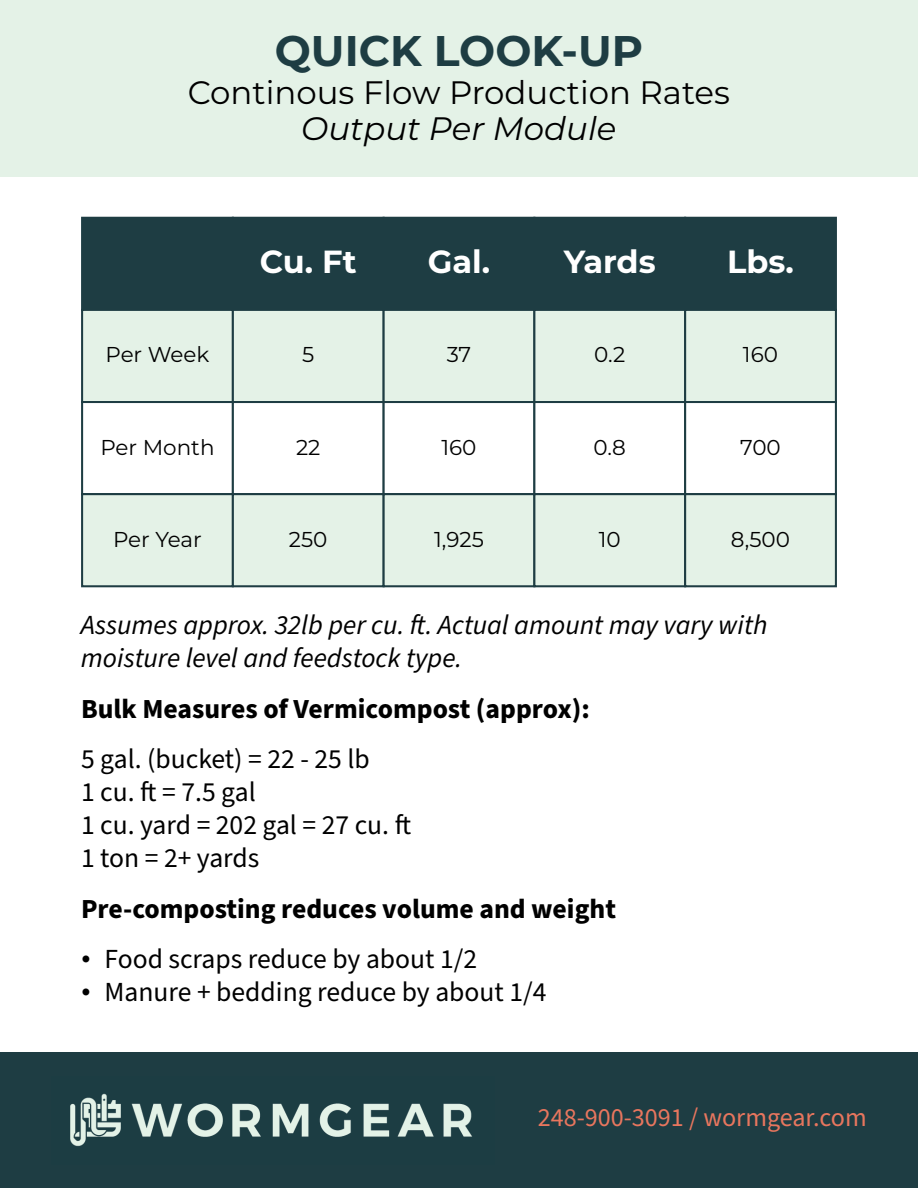
<style>
.page{position:relative;width:918px;height:1188px;background:#fff}
.page>*{position:absolute;margin:0;border:0;box-sizing:border-box;transform-origin:0 0}
.t1{font:700 42.75px "Montserrat";color:#1e3d43}
.t2{font:32.4px "Montserrat";color:#000}
.t3{font:italic 32.4px "Montserrat";color:#000}
.t4{font:700 31.95px "Montserrat";color:#fff}
.t5{font:27.6px/33.2px "Source Sans Pro";color:#000}
.t6{font:italic 27.6px/33.2px "Source Sans Pro";color:#000}
.t7{font:700 27.6px "Source Sans Pro";color:#000}
.t8{font:26.1px "Source Sans Pro";color:#e8765e}
.t9{font:21.45px "Montserrat";color:#000}
.s1{font-family:"Times New Roman"}
</style>
<div class="page">
<div style="left:82px;top:218px;width:151px;height:92px;background:#1e3d43"></div>
<div style="left:81px;top:217px;width:153px;height:94px;border:2px solid #1e3d43"></div>
<div style="left:233px;top:218px;width:151px;height:92px;background:#1e3d43"></div>
<div style="left:232px;top:217px;width:153px;height:94px;border:2px solid #1e3d43"></div>
<div style="left:384px;top:218px;width:150px;height:92px;background:#1e3d43"></div>
<div style="left:383px;top:217px;width:152px;height:94px;border:2px solid #1e3d43"></div>
<div style="left:534px;top:218px;width:151px;height:92px;background:#1e3d43"></div>
<div style="left:533px;top:217px;width:153px;height:94px;border:2px solid #1e3d43"></div>
<div style="left:685px;top:218px;width:151px;height:92px;background:#1e3d43"></div>
<div style="left:684px;top:217px;width:153px;height:94px;border:2px solid #1e3d43"></div>
<div style="left:82px;top:310px;width:151px;height:92px;background:#e4f2e7"></div>
<div style="left:81px;top:309px;width:153px;height:94px;border:2px solid #1e3d43"></div>
<div style="left:233px;top:310px;width:151px;height:92px;background:#e4f2e7"></div>
<div style="left:232px;top:309px;width:153px;height:94px;border:2px solid #1e3d43"></div>
<div style="left:384px;top:310px;width:150px;height:92px;background:#e4f2e7"></div>
<div style="left:383px;top:309px;width:152px;height:94px;border:2px solid #1e3d43"></div>
<div style="left:534px;top:310px;width:151px;height:92px;background:#e4f2e7"></div>
<div style="left:533px;top:309px;width:153px;height:94px;border:2px solid #1e3d43"></div>
<div style="left:685px;top:310px;width:151px;height:92px;background:#e4f2e7"></div>
<div style="left:684px;top:309px;width:153px;height:94px;border:2px solid #1e3d43"></div>
<div style="left:81px;top:401px;width:153px;height:94px;border:2px solid #1e3d43"></div>
<div style="left:232px;top:401px;width:153px;height:94px;border:2px solid #1e3d43"></div>
<div style="left:383px;top:401px;width:152px;height:94px;border:2px solid #1e3d43"></div>
<div style="left:533px;top:401px;width:153px;height:94px;border:2px solid #1e3d43"></div>
<div style="left:684px;top:401px;width:153px;height:94px;border:2px solid #1e3d43"></div>
<div style="left:82px;top:494px;width:151px;height:92px;background:#e4f2e7"></div>
<div style="left:81px;top:493px;width:153px;height:94px;border:2px solid #1e3d43"></div>
<div style="left:233px;top:494px;width:151px;height:92px;background:#e4f2e7"></div>
<div style="left:232px;top:493px;width:153px;height:94px;border:2px solid #1e3d43"></div>
<div style="left:384px;top:494px;width:150px;height:92px;background:#e4f2e7"></div>
<div style="left:383px;top:493px;width:152px;height:94px;border:2px solid #1e3d43"></div>
<div style="left:534px;top:494px;width:151px;height:92px;background:#e4f2e7"></div>
<div style="left:533px;top:493px;width:153px;height:94px;border:2px solid #1e3d43"></div>
<div style="left:685px;top:494px;width:151px;height:92px;background:#e4f2e7"></div>
<div style="left:684px;top:493px;width:153px;height:94px;border:2px solid #1e3d43"></div>
<div style="left:0;top:1053px;width:918px;height:135px;background:#1e3d43"></div>
<img style="left:70px;top:1093px;width:402px;height:53px">
<div style="left:0;top:0;width:918px;height:177px;background:#e4f2e7"></div>
<h1 class="t1" style="left:275px;top:20px;width:370px">QUICK LOOK-UP</h1>
<p class="t2" style="left:188px;top:70px;width:544px">Continous Flow Production Rates</p>
<p class="t3" style="left:301px;top:106px;width:317px">Output Per Module</p>
<p class="t4" style="left:260px;top:239px;width:98px">Cu. Ft</p>
<p class="t4" style="left:428px;top:239px;width:64px">Gal.</p>
<p class="t4" style="left:564px;top:239px;width:93px">Yards</p>
<p class="t4" style="left:727px;top:239px;width:68px">Lbs.</p>
<p class="t9" style="left:106px;top:340px;width:105px">Per Week</p>
<p class="t9" style="left:302px;top:340px;width:14px">5</p>
<p class="t9" style="left:447px;top:340px;width:26px">37</p>
<p class="t9" style="left:594px;top:340px;width:32px">0.2</p>
<p class="t9" style="left:743px;top:340px;width:37px">160</p>
<p class="t9" style="left:100px;top:432px;width:116px">Per Month</p>
<p class="t9" style="left:296px;top:432px;width:26px">22</p>
<p class="t9" style="left:441px;top:432px;width:37px">160</p>
<p class="t9" style="left:594px;top:432px;width:34px">0.8</p>
<p class="t9" style="left:740px;top:432px;width:42px">700</p>
<p class="t9" style="left:113px;top:524px;width:90px">Per Year</p>
<p class="t9" style="left:289px;top:524px;width:40px">250</p>
<p class="t9" style="left:434px;top:524px;width:51px">1,925</p>
<p class="t9" style="left:599px;top:524px;width:23px">10</p>
<p class="t9" style="left:731px;top:524px;width:61px">8,500</p>
<p class="t6" style="left:81px;top:609px;width:688px">Assumes approx. 32lb per cu. ft. Actual amount may vary with moisture level and feedstock type.</p>
<p class="t7" style="left:81px;top:690px;width:510px">Bulk Measures of Vermicompost (approx):</p>
<p class="t5" style="left:81px;top:743px;width:332px">5 gal. (bucket) = 22 - 25 lb<br>1 cu. ft = 7.5 gal<br>1 cu. yard = 202 gal = 27 cu. ft<br>1 ton = 2+ yards</p>
<p class="t7" style="left:81px;top:890px;width:536px">Pre-composting reduces volume and weight</p>
<p class="t5" style="left:81px;top:943px;width:397px"><span class="s1">•</span> Food scraps reduce by about 1/2</p>
<p class="t5" style="left:81px;top:977px;width:467px"><span class="s1">•</span> Manure + bedding reduce by about 1/4</p>
<p class="t8" style="left:538px;top:1100px;width:330px">248-900-3091 / wormgear.com</p>
</div>
